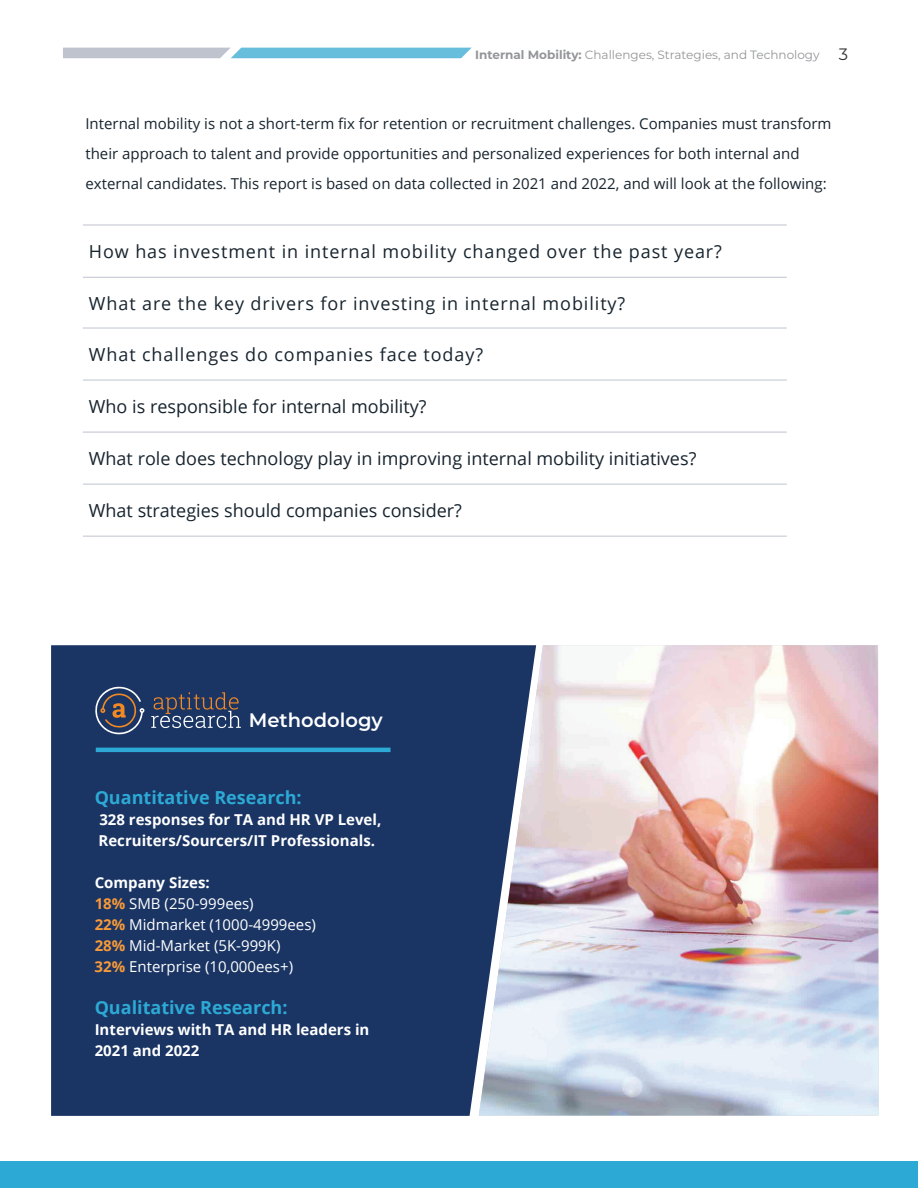
<style>
.page{position:relative;width:918px;height:1188px;background:#fff}
.page>*{position:absolute;margin:0;border:0;box-sizing:border-box;transform-origin:0 0}
.t1{font:600 19.5px "Montserrat";color:#fff}
.t2{font:18px "Open Sans";letter-spacing:.05em;color:#17242e}
.t3{font:18px "Open Sans";color:#17242e}
.t4{font:700 18px "Open Sans";color:#2ca9d4}
.t5{font:15px/30px "Open Sans";color:#17242e}
.t6{font:700 15px/21px "Open Sans";color:#fff}
.t7{font:15px/21px "Open Sans";color:#fff}
.t8{font:12px "Montserrat";color:#939598}
.s1{font-weight:700}
.s2{font-size:16.5px;color:#312f30}
.s3{font-weight:700;color:#f79938}
</style>
<div class="page">
<svg style="left:63px;top:48px;width:408px;height:10px;background:#8ec1d7"></svg>
<div style="left:0;top:1162px;width:918px;height:26px;background:#2ca9d4"></div>
<div style="left:51px;top:645px;width:428px;height:471px;background:#1a3564"></div>
<hr style="left:96px;top:748px;width:295px;height:4px;background:#2ca9d4">
<img style="left:479px;top:645px;width:400px;height:471px">
<svg style="left:95px;top:687px;width:146px;height:47px;background:#3f4c6a"></svg>
<svg style="left:83px;top:276px;width:704px;height:260px"></svg>
<hr style="left:83px;top:225px;width:704px;height:1px;background:#bec3cd">
<hr style="left:83px;top:277px;width:704px;height:1px;background:#bec3cd">
<hr style="left:83px;top:328px;width:704px;height:1px;background:#bec3cd">
<hr style="left:83px;top:380px;width:704px;height:1px;background:#bec3cd">
<hr style="left:83px;top:432px;width:704px;height:1px;background:#bec3cd">
<hr style="left:83px;top:484px;width:704px;height:1px;background:#bec3cd">
<hr style="left:83px;top:536px;width:704px;height:1px;background:#bec3cd">
<p class="t8" style="left:475px;top:46px;width:375px"><span class="s1">Internal Mobility:</span> Challenges, Strategies, and Technology <span class="s2">3</span></p>
<p class="t5" style="left:85px;top:108px;width:748px">Internal mobility is not a short-term fix for retention or recruitment challenges. Companies must transform their approach to talent and provide opportunities and personalized experiences for both internal and external candidates. This report is based on data collected in 2021 and 2022, and will look at the following:</p>
<p class="t2" style="left:89px;top:239px;width:635px">How has investment in internal mobility changed over the past year?</p>
<p class="t2" style="left:89px;top:291px;width:538px">What are the key drivers for investing in internal mobility?</p>
<p class="t2" style="left:89px;top:342px;width:396px">What challenges do companies face today?</p>
<p class="t3" style="left:89px;top:394px;width:339px">Who is responsible for internal mobility?</p>
<p class="t3" style="left:89px;top:446px;width:609px">What role does technology play in improving internal mobility initiatives?</p>
<p class="t3" style="left:89px;top:498px;width:375px">What strategies should companies consider?</p>
<h1 class="t1" style="left:249px;top:706px;width:136px">Methodology</h1>
<p class="t4" style="left:95px;top:785px;width:209px">Quantitative Research:</p>
<p class="t6" style="left:99px;top:809px;width:284px">328 responses for TA and HR VP Level,<br>Recruiters/Sourcers/IT Professionals.</p>
<p class="t7" style="left:95px;top:872px;width:223px"><span class="s1">Company Sizes:<br></span><span class="s3">18%</span> SMB (250-999ees)<br><span class="s3">22%</span> Midmarket (1000-4999ees)<br><span class="s3">28%</span> Mid-Market (5K-999K)<br><span class="s3">32%</span> Enterprise (10,000ees+)</p>
<p class="t4" style="left:95px;top:995px;width:194px">Qualitative Research:</p>
<p class="t6" style="left:95px;top:1019px;width:276px">Interviews with TA and HR leaders in<br>2021 and 2022</p>
</div>
